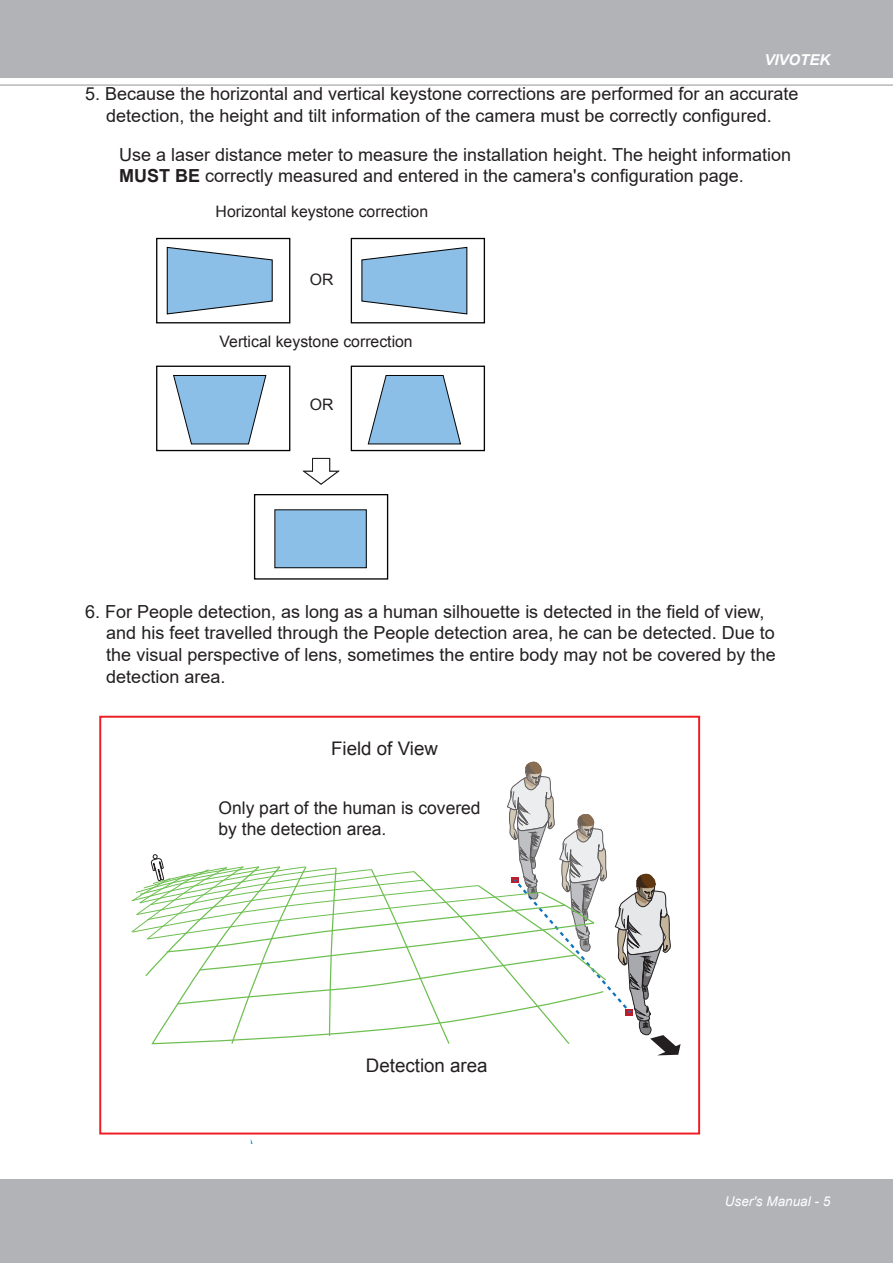
<style>
.page{position:relative;width:893px;height:1263px;background:#fff}
.page>*{position:absolute;margin:0;border:0;box-sizing:border-box;transform-origin:0 0}
.t1{font:18.75px "Arial";color:#231f20}
.內文{font:18px/21.6px "Arial";color:#231f20}
.t2{font:17.4px/21px "Arial";color:#231f20}
.t3{font:15.75px "Arial";color:#231f20}
.t4{font:italic 700 15px "Arial";color:#fff}
.t5{font:italic 13.5px "Arial";color:#fff}
.s1{font-weight:700}
</style>
<div class="page">
<div style="left:0;top:0;width:893px;height:77px;background:#b2b3b7"></div>
<div style="left:0;top:1179px;width:893px;height:84px;background:#b2b3b7"></div>
<hr style="left:0;top:85px;width:893px;height:1px;background:#939598">
<svg style="left:250px;top:1139px;width:3px;height:5px"></svg>
<div style="left:99px;top:716px;width:601px;height:418px;border:2px solid #ee1d23"></div>
<svg style="left:131px;top:762px;width:550px;height:293px"></svg>
<div style="left:156px;top:238px;width:134px;height:85px;border:1px solid #030303"></div>
<svg style="left:166px;top:246px;width:107px;height:69px"></svg>
<div style="left:351px;top:238px;width:134px;height:85px;border:1px solid #030303"></div>
<svg style="left:361px;top:246px;width:107px;height:69px"></svg>
<div style="left:156px;top:366px;width:134px;height:85px;border:1px solid #030303"></div>
<svg style="left:173px;top:375px;width:94px;height:70px"></svg>
<div style="left:351px;top:366px;width:134px;height:85px;border:1px solid #030303"></div>
<svg style="left:367px;top:375px;width:94px;height:70px"></svg>
<div style="left:254px;top:494px;width:134px;height:86px;border:1px solid #030303"></div>
<div style="left:275px;top:510px;width:91px;height:58px;background:#8bbfe7"></div>
<div style="left:274px;top:509px;width:93px;height:59px;border:1px solid #030303"></div>
<svg style="left:302px;top:457px;width:38px;height:28px"></svg>
<p class="t4" style="left:764px;top:49px;width:67px">VIVOTEK</p>
<p class="內文" style="left:85px;top:84px;width:715px;line-height:21px;text-align:center">5. Because the horizontal and vertical keystone corrections are performed for an accurate detection, the height and tilt information of the camera must be correctly configured.</p>
<p class="內文" style="left:119px;top:144px;width:674px;line-height:21px">Use a laser distance meter to measure the installation height. The height information<br><span class="s1">MUST BE</span> correctly measured and entered in the camera's configuration page.</p>
<p class="t3" style="left:216px;top:201px;width:214px">Horizontal keystone correction</p>
<p class="t3" style="left:310px;top:269px;width:25px">OR</p>
<p class="t3" style="left:220px;top:331px;width:195px">Vertical keystone correction</p>
<p class="t3" style="left:310px;top:394px;width:25px">OR</p>
<p class="內文" style="left:106px;top:600px;width:671px;text-indent:-21px">6. For People detection, as long as a human silhouette is detected in the field of view, and his feet travelled through the People detection area, he can be detected. Due to the visual perspective of lens, sometimes the entire body may not be covered by the detection area.</p>
<p class="t1" style="left:331px;top:736px;width:108px">Field of View</p>
<p class="t2" style="left:219px;top:798px;width:264px">Only part of the human is covered by the detection area.</p>
<p class="t1" style="left:366px;top:1053px;width:123px">Detection area</p>
<p class="t5" style="left:725px;top:1193px;width:107px">User's Manual - 5</p>
</div>
